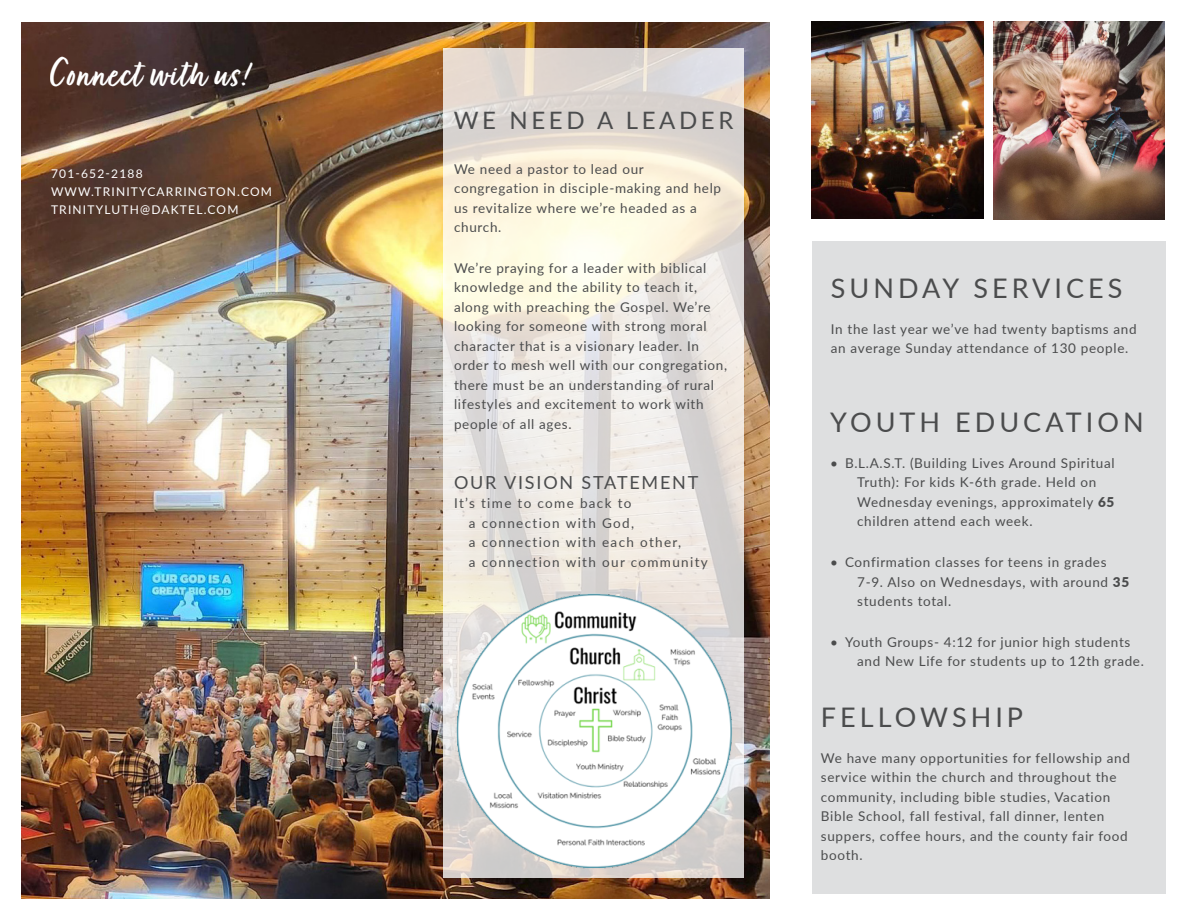
<style>
.page{position:relative;width:1186px;height:918px;background:#fff}
.page>*{position:absolute;margin:0;border:0;box-sizing:border-box;transform-origin:0 0}
.t1{font:46.5px "Fave Script Bold Pro";letter-spacing:.025em;color:#fff}
.HEADER_1{font:27px "Lato";letter-spacing:.15em;color:#4b4c4d}
.HEADER_1-2{font:24px "Lato";letter-spacing:.15em;color:#4b4c4d}
.END_NOTES{font:18px "Lato";letter-spacing:.1em;color:#4b4c4d}
.BODY{font:13.5px/19.5px "Lato";letter-spacing:.05em;color:#4b4c4d}
.END_NOTES-2{font:13.5px/19.5px "Lato";letter-spacing:.1em;color:#4b4c4d}
.HEADER_2{font:12px/18px "Lato";letter-spacing:.1em;color:#fff}
.s1{font-weight:900}
</style>
<div class="page">
<div style="left:812px;top:241px;width:354px;height:653px;background:#dedfe0"></div>
<img style="left:21px;top:23px;width:748px;height:875px">
<img style="left:993px;top:21px;width:172px;height:199px">
<img style="left:812px;top:21px;width:171px;height:197px">
<svg style="left:443px;top:48px;width:300px;height:830px;background:#ebe6dd"></svg>
<img style="left:446px;top:586px;width:297px;height:286px">
<h1 class="t1" style="left:51px;top:48px;width:199px">Connect with us!</h1>
<p class="HEADER_2" style="left:51px;top:164px;width:223px">701-652-2188<br>WWW.TRINITYCARRINGTON.COM<br>TRINITYLUTH@DAKTEL.COM</p>
<p class="HEADER_1-2" style="left:454px;top:103px;width:281px">WE NEED A LEADER</p>
<p class="BODY" style="left:454px;top:158px;width:268px">We need a pastor to lead our congregation in disciple-making and help us revitalize where we’re headed as a church.</p>
<p class="BODY" style="left:454px;top:258px;width:275px">We’re praying for a leader with biblical knowledge and the ability to teach it, along with preaching the Gospel. We’re looking for someone with strong moral character that is a visionary leader. In order to mesh well with our congregation, there must be an understanding of rural lifestyles and excitement to work with people of all ages.</p>
<p class="END_NOTES" style="left:454px;top:469px;width:246px">OUR VISION STATEMENT</p>
<p class="END_NOTES-2" style="left:469px;top:493px;width:240px;text-indent:-15px">It’s time to come back to<br>a connection with God,<br>a connection with each other,<br>a connection with our community</p>
<p class="HEADER_1" style="left:831px;top:269px;width:293px">SUNDAY SERVICES</p>
<p class="BODY" style="left:831px;top:318px;width:307px">In the last year we’ve had twenty baptisms and an average Sunday attendance of 130 people.</p>
<p class="HEADER_1" style="left:830px;top:403px;width:315px">YOUTH EDUCATION</p>
<p class="BODY" style="left:857px;top:453px;width:259px;text-indent:-27px">• B.L.A.S.T. (Building Lives Around Spiritual Truth): For kids K-6th grade. Held on Wednesday evenings, approximately <span class="s1">65 </span>children attend each week.</p>
<p class="BODY" style="left:857px;top:552px;width:274px;text-indent:-27px">• Confirmation classes for teens in grades<br>7-9. Also on Wednesdays, with around <span class="s1">35 </span>students total.</p>
<p class="BODY" style="left:857px;top:632px;width:288px;text-indent:-27px">• Youth Groups- 4:12 for junior high students and New Life for students up to 12th grade.</p>
<p class="HEADER_1" style="left:821px;top:698px;width:204px">FELLOWSHIP</p>
<p class="BODY" style="left:821px;top:748px;width:310px">We have many opportunities for fellowship and service within the church and throughout the community, including bible studies, Vacation Bible School, fall festival, fall dinner, lenten suppers, coffee hours, and the county fair food booth.</p>
</div>
